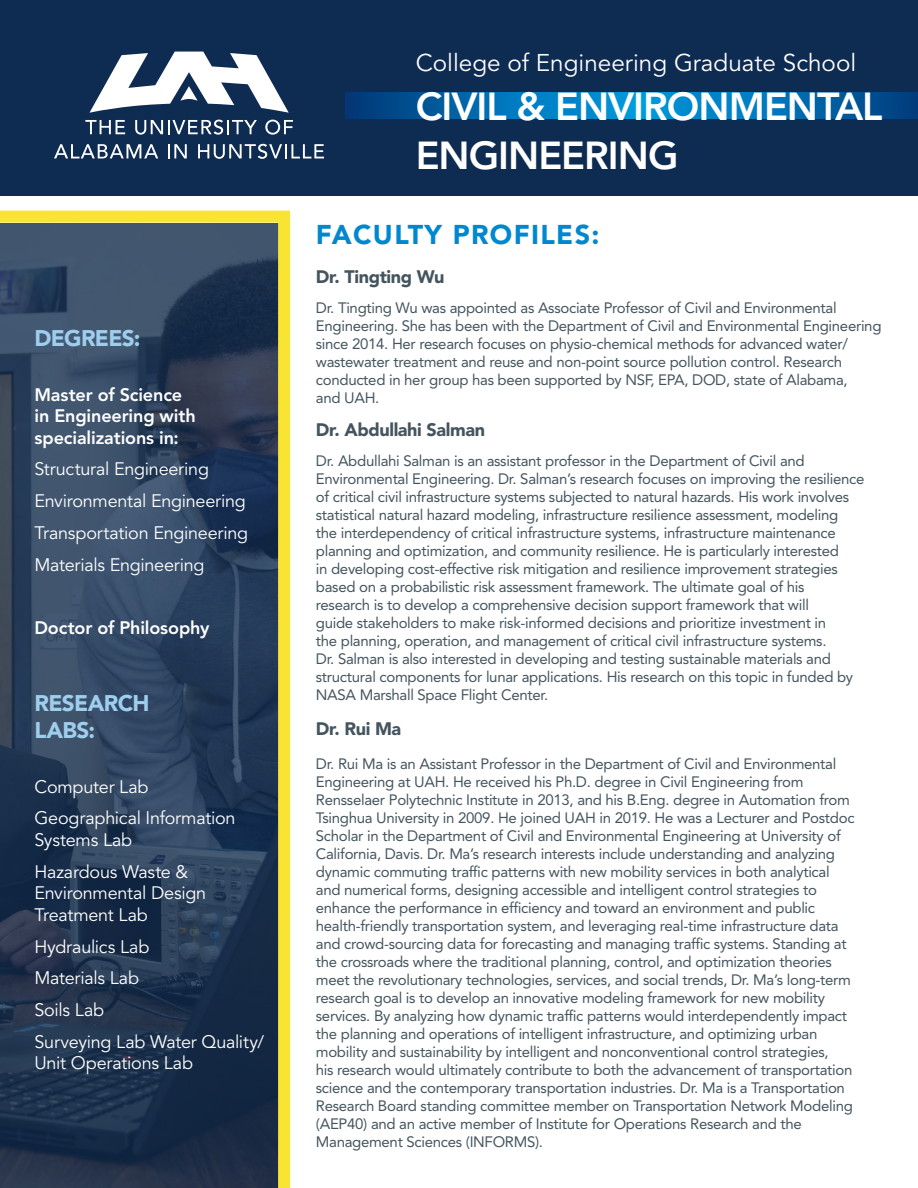
<style>
.page{position:relative;width:918px;height:1188px;background:#fff}
.page>*{position:absolute;margin:0;border:0;box-sizing:border-box;transform-origin:0 0}
.t1{font:800 38.7px/48.6px "Avenir LT Std";letter-spacing:-.025em;color:#fff}
.t2{font:900 27px "Avenir LT Std";letter-spacing:.05em;color:#0088ce}
.t3{font:24px "Avenir LT Std";color:#fff}
.t4{font:900 22.5px/27px "Avenir LT Std";letter-spacing:-.03em;color:#9eceee}
.t5{font:18px/31.7px "Avenir LT Std";letter-spacing:-.015em;color:#fff}
.t6{font:800 18px/21.6px "Avenir LT Std";letter-spacing:-.01em;color:#fff}
.t7{font:900 18px "Avenir LT Std";letter-spacing:-.02em;color:#45555f}
.t8{font:15px/18px "Avenir LT Std";letter-spacing:-.02em;color:#45555f}
</style>
<div class="page">
<div style="left:0;top:0;width:918px;height:196px;background:#0e2b51"></div>
<svg style="left:0;top:211px;width:290px;height:977px;background:#334556"></svg>
<svg style="left:346px;top:92px;width:572px;height:26px;background:#006db0"></svg>
<svg style="left:90px;top:52px;width:199px;height:61px"></svg>
<svg style="left:85px;top:120px;width:40px;height:14px"></svg>
<svg style="left:265px;top:120px;width:28px;height:15px"></svg>
<svg style="left:135px;top:120px;width:122px;height:15px"></svg>
<svg style="left:54px;top:144px;width:104px;height:14px"></svg>
<svg style="left:168px;top:144px;width:19px;height:14px"></svg>
<svg style="left:198px;top:144px;width:126px;height:15px"></svg>
<h3 class="t3" style="left:416px;top:49px;width:442px">College of Engineering Graduate School</h3>
<h1 class="t1" style="left:416px;top:82px;width:468px">CIVIL &amp; ENVIRONMENTAL<br>ENGINEERING</h1>
<h2 class="t2" style="left:316px;top:218px;width:285px">FACULTY PROFILES:</h2>
<p class="t7" style="left:316px;top:266px;width:130px">Dr. Tingting Wu</p>
<p class="t8" style="left:316px;top:299px;width:567px">Dr. Tingting Wu was appointed as Associate Professor of Civil and Environmental Engineering. She has been with the Department of Civil and Environmental Engineering since 2014. Her research focuses on physio-chemical methods for advanced water/ wastewater treatment and reuse and non-point source pollution control. Research conducted in her group has been supported by NSF, EPA, DOD, state of Alabama,</p>
<h3 class="t4" style="left:34px;top:324px;width:107px">DEGREES:</h3>
<p class="t6" style="left:34px;top:384px;width:149px">Master of Science</p>
<p class="t8" style="left:316px;top:389px;width:65px">and UAH.</p>
<p class="t6" style="left:34px;top:405px;width:163px">in Engineering with specializations in:</p>
<p class="t5" style="left:34px;top:454px;width:215px">Structural Engineering<br>Environmental Engineering<br>Transportation Engineering<br>Materials Engineering</p>
<p class="t7" style="left:316px;top:419px;width:171px">Dr. Abdullahi Salman</p>
<p class="t8" style="left:316px;top:452px;width:550px">Dr. Abdullahi Salman is an assistant professor in the Department of Civil and Environmental Engineering. Dr. Salman’s research focuses on improving the resilience of critical civil infrastructure systems subjected to natural hazards. His work involves statistical natural hazard modeling, infrastructure resilience assessment, modeling<br>the interdependency of critical infrastructure systems, infrastructure maintenance planning and optimization, and community resilience. He is particularly interested<br>in developing cost-effective risk mitigation and resilience improvement strategies based on a probabilistic risk assessment framework. The ultimate goal of his<br>research is to develop a comprehensive decision support framework that will<br>guide stakeholders to make risk-informed decisions and prioritize investment in<br>the planning, operation, and management of critical civil infrastructure systems.<br>Dr. Salman is also interested in developing and testing sustainable materials and structural components for lunar applications. His research on this topic in funded by NASA Marshall Space Flight Center.</p>
<p class="t6" style="left:34px;top:617px;width:177px">Doctor of Philosophy</p>
<h3 class="t4" style="left:34px;top:689px;width:116px">RESEARCH<br>LABS:</h3>
<p class="t7" style="left:316px;top:718px;width:87px">Dr. Rui Ma</p>
<p class="t8" style="left:316px;top:755px;width:540px">Dr. Rui Ma is an Assistant Professor in the Department of Civil and Environmental Engineering at UAH. He received his Ph.D. degree in Civil Engineering from Rensselaer Polytechnic Institute in 2013, and his B.Eng. degree in Automation from Tsinghua University in 2009. He joined UAH in 2019. He was a Lecturer and Postdoc Scholar in the Department of Civil and Environmental Engineering at University of California, Davis. Dr. Ma’s research interests include understanding and analyzing dynamic commuting traffic patterns with new mobility services in both analytical and numerical forms, designing accessible and intelligent control strategies to enhance the performance in efficiency and toward an environment and public health-friendly transportation system, and leveraging real-time infrastructure data and crowd-sourcing data for forecasting and managing traffic systems. Standing at the crossroads where the traditional planning, control, and optimization theories meet the revolutionary technologies, services, and social trends, Dr. Ma’s long-term research goal is to develop an innovative modeling framework for new mobility services. By analyzing how dynamic traffic patterns would interdependently impact the planning and operations of intelligent infrastructure, and optimizing urban mobility and sustainability by intelligent and nonconventional control strategies,<br>his research would ultimately contribute to both the advancement of transportation science and the contemporary transportation industries. Dr. Ma is a Transportation Research Board standing committee member on Transportation Network Modeling (AEP40) and an active member of Institute for Operations Research and the Management Sciences (INFORMS).</p>
<p class="t5" style="left:34px;top:771px;width:203px">Computer Lab<br>Geographical Information</p>
<p class="t5" style="left:34px;top:824px;width:155px">Systems Lab<br>Hazardous Waste &amp;</p>
<p class="t5" style="left:34px;top:883px;width:173px;line-height:21.6px">Environmental Design<br>Treatment Lab</p>
<p class="t5" style="left:34px;top:931px;width:231px">Hydraulics Lab<br>Materials Lab<br>Soils Lab<br>Surveying Lab Water Quality/</p>
<p class="t5" style="left:34px;top:1048px;width:160px">Unit Operations Lab</p>
</div>
